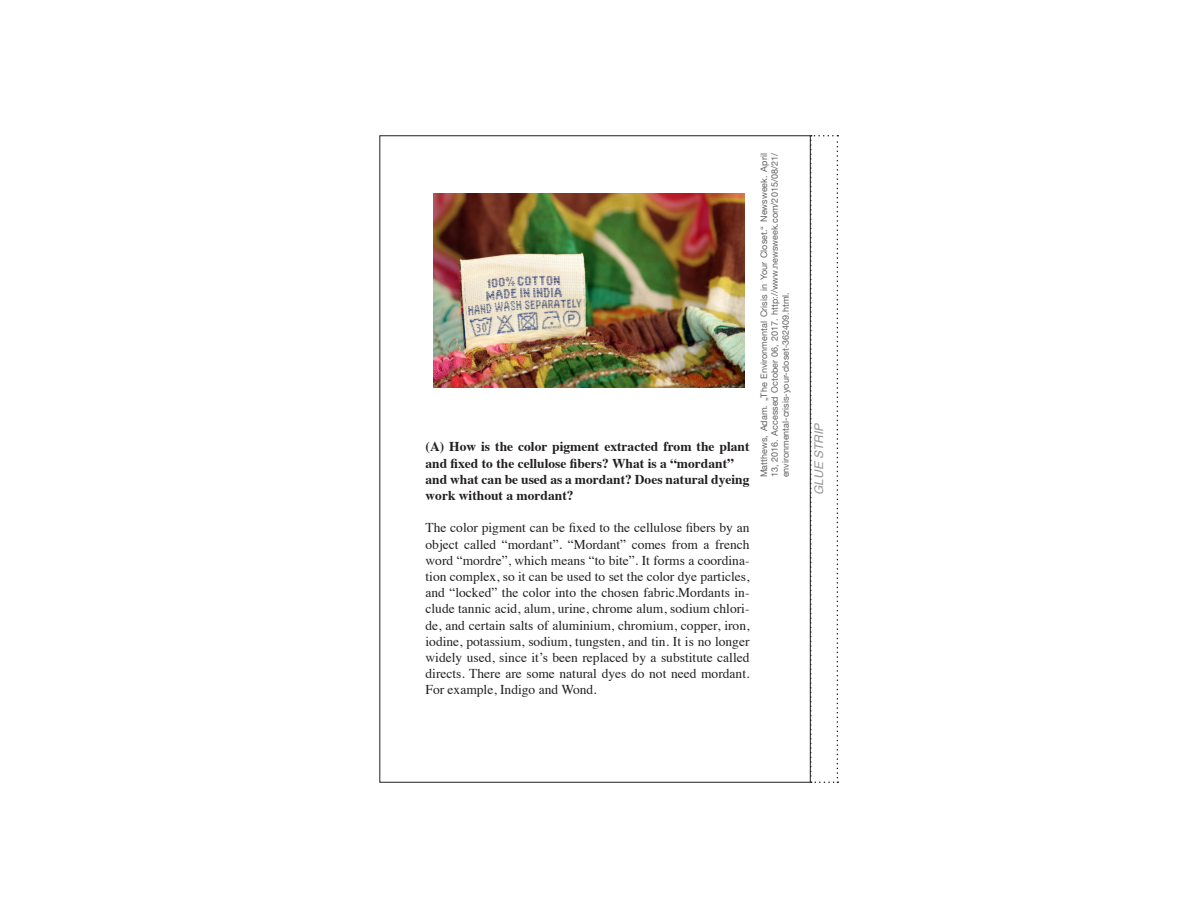
<style>
.page{position:relative;width:1188px;height:918px;background:#fff}
.page>*{position:absolute;margin:0;border:0;box-sizing:border-box;transform-origin:0 0}
.t1{font:13.5px/16.2px "Times";color:#231f20;text-align:justify}
.t2{font:700 13.5px/16.2px "Times";color:#231f20}
.t3{font:italic 12px "Helvetica";color:#939598}
.t4{font:9px/10.8px "Helvetica Neue";color:#636366;text-align:justify}
</style>
<div class="page">
<svg style="left:810px;top:135px;width:28px;height:648px"></svg>
<img style="left:433px;top:193px;width:311px;height:195px">
<p class="t2" style="left:426px;top:437px;width:326px">(A) How is the color pigment extracted from the plant and fixed to the cellulose fibers? What is a “mordant”</p>
<p class="t2" style="left:426px;top:470px;width:325px">and what can be used as a mordant? Does natural dyeing work without a mordant?</p>
<p class="t1" style="left:426px;top:519px;width:326px">The color pigment can be fixed to the cellulose fibers by an object called “mordant”. “Mordant” comes from a french word “mordre”, which means “to bite”. It forms a coordina&shy;tion complex, so it can be used to set the color dye particles, and “locked” the color into the chosen fabric.Mordants in&shy;clude tannic acid, alum, urine, chrome alum, sodium chlori&shy;de, and certain salts of aluminium, chromium, copper, iron, iodine, potassium, sodium, tungsten, and tin. It is no longer widely used, since it’s been replaced by a substitute called directs. There are some natural dyes do not need mordant.<br>For example, Indigo and Wond.</p>
<p class="t4" style="left:759px;top:477px;width:326px;rotate:-90deg">Matthews, Adam. „The Environmental Crisis in Your Closet.“ Newsweek. April 13, 2016. Accessed October 06, 2017. http://www.newsweek.com/2015/08/21/ environmental-crisis-your-closet-362409.html.</p>
<p class="t3" style="left:810px;top:495px;width:74px;rotate:-90deg">GLUE STRIP</p>
</div>
